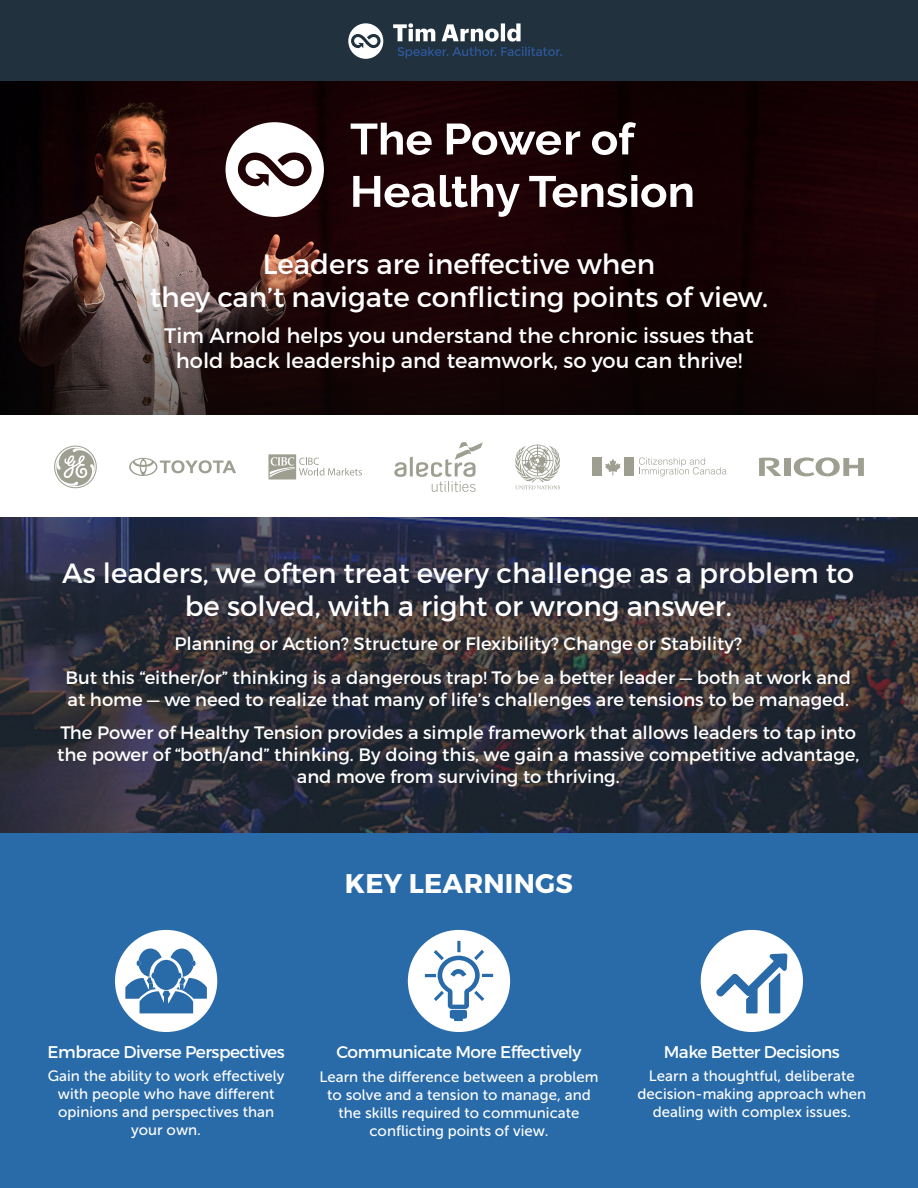
<style>
.page{position:relative;width:918px;height:1188px;background:#fff}
.page>*{position:absolute;margin:0;border:0;box-sizing:border-box;transform-origin:0 0}
.t1{font:27.75px/33.3px "Montserrat";color:#fff;text-align:center}
.t2{font:700 27px "Montserrat";letter-spacing:.01em;color:#fff}
.t3{font:21px "Montserrat";color:#fff}
.t4{font:18px/21.6px "Montserrat";color:#fff}
.t5{font:16.95px "Montserrat";letter-spacing:-.03em;color:#fff}
.t6{font:15px/18px "Museo Sans 500";color:#fff;text-align:center}
</style>
<div class="page">
<img style="left:0;top:518px;width:918px;height:316px">
<img style="left:0;top:81px;width:918px;height:142px">
<svg style="left:0;top:223px;width:918px;height:192px;background:#281415"></svg>
<div style="left:0;top:0;width:918px;height:81px;background:#21313e"></div>
<svg style="left:348px;top:23px;width:35px;height:36px"></svg>
<svg style="left:393px;top:23px;width:169px;height:35px"></svg>
<svg style="left:226px;top:122px;width:98px;height:95px"></svg>
<svg style="left:351px;top:123px;width:81px;height:32px"></svg>
<svg style="left:447px;top:124px;width:133px;height:31px"></svg>
<svg style="left:592px;top:122px;width:44px;height:33px"></svg>
<svg style="left:353px;top:175px;width:167px;height:42px"></svg>
<svg style="left:529px;top:175px;width:163px;height:32px"></svg>
<svg style="left:515px;top:445px;width:45px;height:44px"></svg>
<svg style="left:268px;top:454px;width:94px;height:25px"></svg>
<svg style="left:54px;top:445px;width:43px;height:44px"></svg>
<svg style="left:605px;top:459px;width:16px;height:16px"></svg>
<div style="left:592px;top:457px;width:10px;height:19px;background:#9e9f91"></div>
<div style="left:624px;top:457px;width:10px;height:19px;background:#9e9f91"></div>
<svg style="left:639px;top:457px;width:88px;height:19px"></svg>
<svg style="left:129px;top:458px;width:107px;height:18px"></svg>
<svg style="left:394px;top:442px;width:89px;height:50px"></svg>
<svg style="left:794px;top:457px;width:70px;height:19px"></svg>
<div style="left:784px;top:458px;width:6px;height:18px;background:#9e9f91"></div>
<svg style="left:759px;top:458px;width:22px;height:18px"></svg>
<div style="left:0;top:834px;width:918px;height:354px;background:#296ba8"></div>
<div style="left:115px;top:930px;width:102px;height:102px;background:#fff;border-radius:50%"></div>
<div style="left:408px;top:930px;width:102px;height:102px;background:#fff;border-radius:50%"></div>
<div style="left:701px;top:930px;width:102px;height:102px;background:#fff;border-radius:50%"></div>
<svg style="left:125px;top:949px;width:82px;height:64px"></svg>
<svg style="left:716px;top:953px;width:71px;height:60px"></svg>
<svg style="left:425px;top:941px;width:68px;height:80px"></svg>
<p class="t1" style="left:263px;top:247px;width:394px">Leaders are ineffective when</p>
<p class="t1" style="left:150px;top:281px;width:620px">they can’t navigate conflicting points of view.</p>
<p class="t3" style="left:164px;top:323px;width:591px">Tim Arnold helps you understand the chronic issues that</p>
<p class="t3" style="left:176px;top:348px;width:568px">hold back leadership and teamwork, so you can thrive!</p>
<p class="t1" style="left:62px;top:557px;width:794px">As leaders, we often treat every challenge as a problem to be solved, with a right or wrong answer.</p>
<p class="t4" style="left:174px;top:633px;width:569px">Planning or Action? Structure or Flexibility? Change or Stability?</p>
<p class="t4" style="left:65px;top:667px;width:787px">But this “either/or” thinking is a dangerous trap! To be a better leader — both at work and at home — we need to realize that many of life’s challenges are tensions to be managed.</p>
<p class="t4" style="left:57px;top:722px;width:804px;text-align:center">The Power of Healthy Tension provides a simple framework that allows leaders to tap into the power of “both/and” thinking. By doing this, we gain a massive competitive advantage, and move from surviving to thriving.</p>
<p class="t2" style="left:345px;top:867px;width:230px">KEY LEARNINGS</p>
<p class="t5" style="left:48px;top:1041px;width:239px">Embrace Diverse Perspectives</p>
<p class="t6" style="left:48px;top:1067px;width:238px">Gain the ability to work effectively with people who have different opinions and perspectives than your own.</p>
<p class="t5" style="left:337px;top:1041px;width:246px">Communicate More Effectively</p>
<p class="t6" style="left:320px;top:1067px;width:280px">Learn the difference between a problem to solve and a tension to manage, and the skills required to communicate conflicting points of view.</p>
<p class="t5" style="left:664px;top:1041px;width:178px">Make Better Decisions</p>
<p class="t6" style="left:637px;top:1067px;width:230px">Learn a thoughtful, deliberate decision-making approach when dealing with complex issues.</p>
</div>
